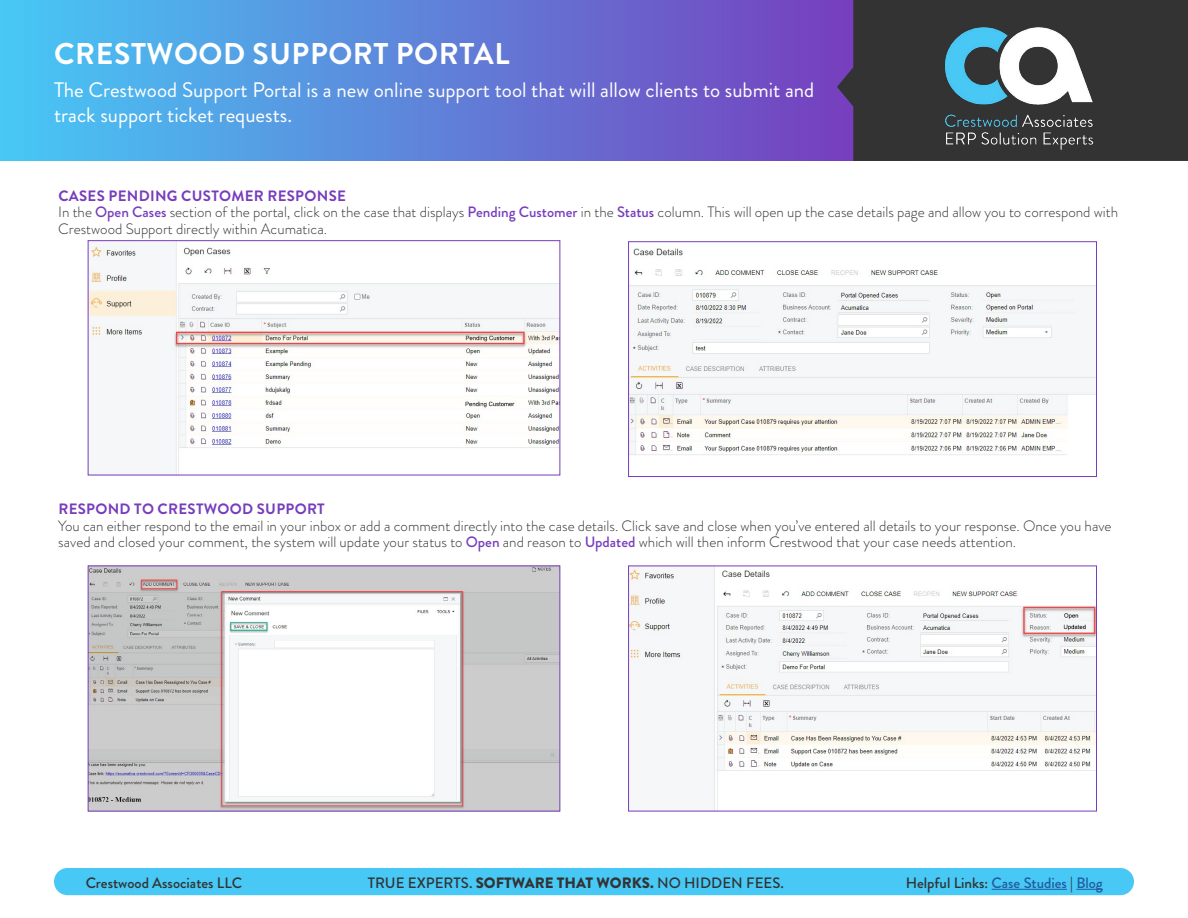
<style>
.page{position:relative;width:1188px;height:918px;background:#fff}
.page>*{position:absolute;margin:0;border:0;box-sizing:border-box;transform-origin:0 0}
.t1{font:700 30px "Brandon Grotesque";letter-spacing:.02em;color:#fff}
.t2{font:21px/25.2px "Brandon Grotesque";color:#fff}
.t3{font:300 15px/16.5px "Brandon Grotesque";color:#333}
.t4{font:500 15px "Brandon Grotesque";color:#333}
.t5{font:500 15px "Brandon Grotesque";color:#215e9e}
.t6{font:700 15px "Brandon Grotesque";letter-spacing:.02em;color:#773dbd}
.s1{font-weight:700;color:#773dbd}
.s2{font-weight:500;color:#773dbd}
.s3{font-weight:900}
.s4{color:#333}
</style>
<div class="page">
<div style="left:0;top:0;width:854px;height:161px;background:linear-gradient(to right,#47c8f5,#773ebd)"></div>
<div style="left:54px;top:868px;width:1080px;height:27px;background:#47c8f5;border-radius:14px"></div>
<div style="left:837px;top:0;width:351px;height:161px;background:#333"></div>
<hr style="left:853px;top:159px;width:335px;height:2px;background:#333">
<img style="left:945px;top:26px;width:148px;height:124px">
<img style="left:630px;top:248px;width:465px;height:207px">
<div style="left:628px;top:242px;width:469px;height:235px;border:1px solid #773dbd"></div>
<img style="left:90px;top:242px;width:468px;height:231px">
<div style="left:88px;top:240px;width:472px;height:235px;border:1px solid #773dbd"></div>
<img style="left:90px;top:568px;width:468px;height:241px">
<div style="left:88px;top:566px;width:472px;height:245px;border:1px solid #773dbd"></div>
<img style="left:630px;top:568px;width:465px;height:241px">
<div style="left:628px;top:566px;width:469px;height:245px;border:1px solid #773dbd"></div>
<hr style="left:992px;top:889px;width:75px;height:1px;background:#215e9e">
<svg style="left:1076px;top:889px;width:27px;height:1px"></svg>
<h1 class="t1" style="left:54px;top:33px;width:457px">CRESTWOOD SUPPORT PORTAL</h1>
<h2 class="t2" style="left:54px;top:78px;width:762px">The Crestwood Support Portal is a new online support tool that will allow clients to submit and track support ticket requests.</h2>
<p class="t3" style="left:58px;top:187px;width:1061px"><span class="s1">CASES PENDING CUSTOMER RESPONSE<br></span>In the <span class="s2">Open Cases</span> section of the portal, click on the case that displays <span class="s2">Pending Customer</span> in the <span class="s2">Status</span> column. This will open up the case details page and allow you to correspond with<br>Crestwood Support directly within Acumatica.</p>
<p class="t6" style="left:58px;top:498px;width:268px">RESPOND TO CRESTWOOD SUPPORT</p>
<p class="t3" style="left:58px;top:517px;width:1055px">You can either respond to the email in your inbox or add a comment directly into the case details. Click save and close when you’ve entered all details to your response. Once you have saved and closed your comment, the system will update your status to <span class="s2">Open</span> and reason to <span class="s2">Updated</span> which will then inform Crestwood that your case needs attention.</p>
<p class="t4" style="left:86px;top:872px;width:158px">Crestwood Associates LLC</p>
<p class="t4" style="left:368px;top:872px;width:418px">TRUE EXPERTS. <span class="s3">SOFTWARE THAT WORKS.</span> NO HIDDEN FEES.</p>
<p class="t5" style="left:906px;top:872px;width:198px"><span class="s4">Helpful Links:</span> Case Studies <span class="s4">|</span> Blog</p>
</div>
